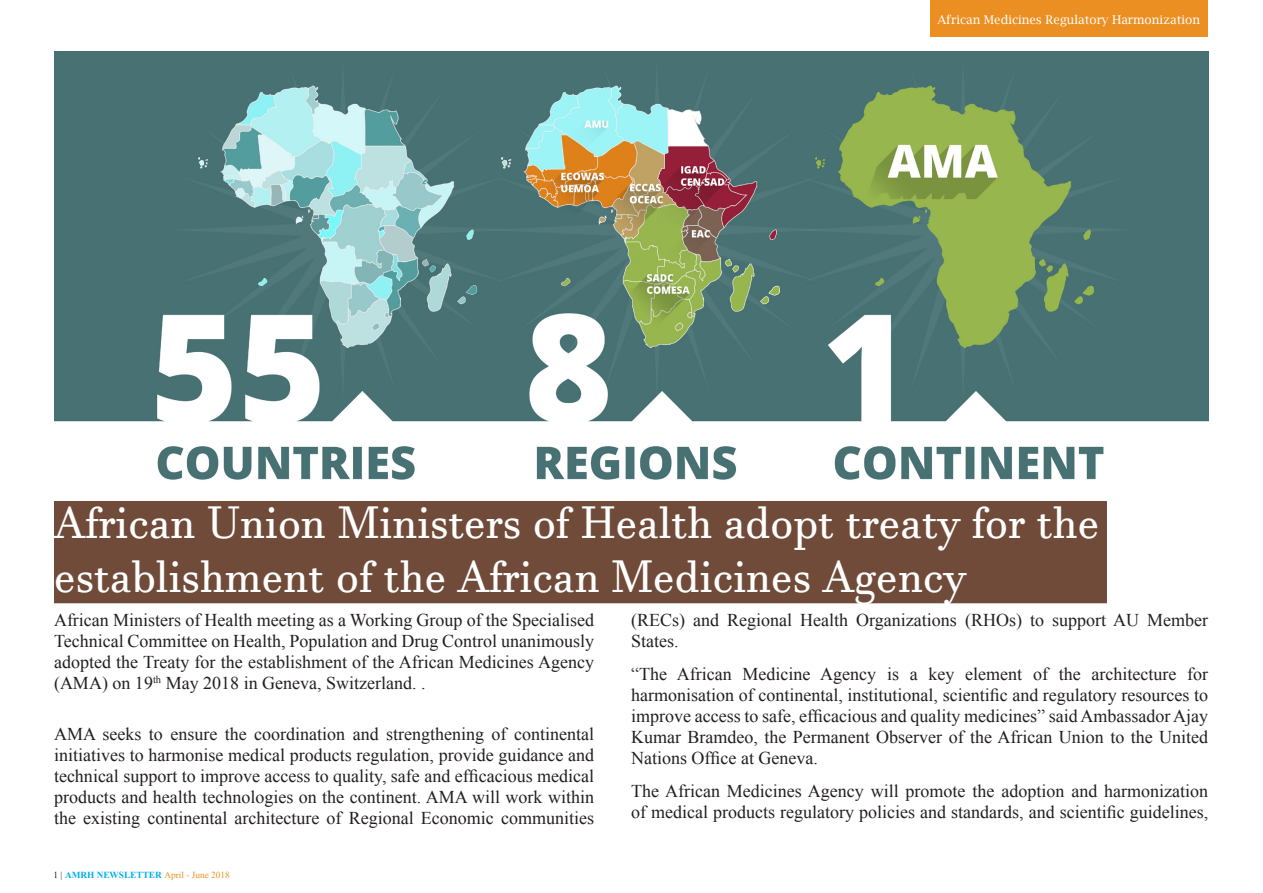
<style>
.page{position:relative;width:1263px;height:893px;background:#fff}
.page>*{position:absolute;margin:0;border:0;box-sizing:border-box;transform-origin:0 0}
.t1{font:45px/54px "Javanese Text";color:#fff}
.No_Spacing{font:18px/21px "Times New Roman";color:#231f20;text-align:justify}
.t2{font:12px "Lucida Bright";color:#fff}
.t3{font:700 12px "Kokila";color:#00aeef}
.s1{font-weight:400;color:#231f20}
.s2{font-weight:400;color:#e99222}
</style>
<div class="page">
<div style="left:931px;top:1px;width:277px;height:36px;background:#eb8f22"></div>
<div style="left:52px;top:499px;width:1056px;height:106px;background:#714b39;border:2px solid #fff"></div>
<img style="left:54px;top:52px;width:1154px;height:449px">
<p class="t2" style="left:937px;top:13px;width:264px">African Medicines Regulatory Harmonization</p>
<p class="t1" style="left:54px;top:495px;width:1047px">African Union Ministers of Health adopt treaty for the establishment of the African Medicines Agency</p>
<p class="No_Spacing" style="left:54px;top:609px;width:542px">African Ministers of Health meeting as a Working Group of the Specialised Technical Committee on Health, Population and Drug Control unanimously adopted the Treaty for the establishment of the African Medicines Agency (AMA) on 19<sup>th</sup> May 2018 in Geneva, Switzerland. .</p>
<p class="No_Spacing" style="left:54px;top:723px;width:542px">AMA seeks to ensure the coordination and strengthening of continental initiatives to harmonise medical products regulation, provide guidance and technical support to improve access to quality, safe and efficacious medical products and health technologies on the continent. AMA will work within the existing continental architecture of Regional Economic communities</p>
<p class="No_Spacing" style="left:631px;top:609px;width:579px">(RECs) and Regional Health Organizations (RHOs) to support AU Member<br>States.</p>
<p class="No_Spacing" style="left:631px;top:663px;width:579px">“The African Medicine Agency is a key element of the architecture for harmonisation of continental, institutional, scientific and regulatory resources to improve access to safe, efficacious and quality medicines” said Ambassador Ajay Kumar Bramdeo, the Permanent Observer of the African Union to the United Nations Office at Geneva.</p>
<p class="No_Spacing" style="left:631px;top:780px;width:579px">The African Medicines Agency will promote the adoption and harmonization of medical products regulatory policies and standards, and scientific guidelines,</p>
<p class="t3" style="left:53px;top:868px;width:178px"><span class="s1">1 |</span> AMRH NEWSLETTER <span class="s2">April - June 2018</span></p>
</div>
